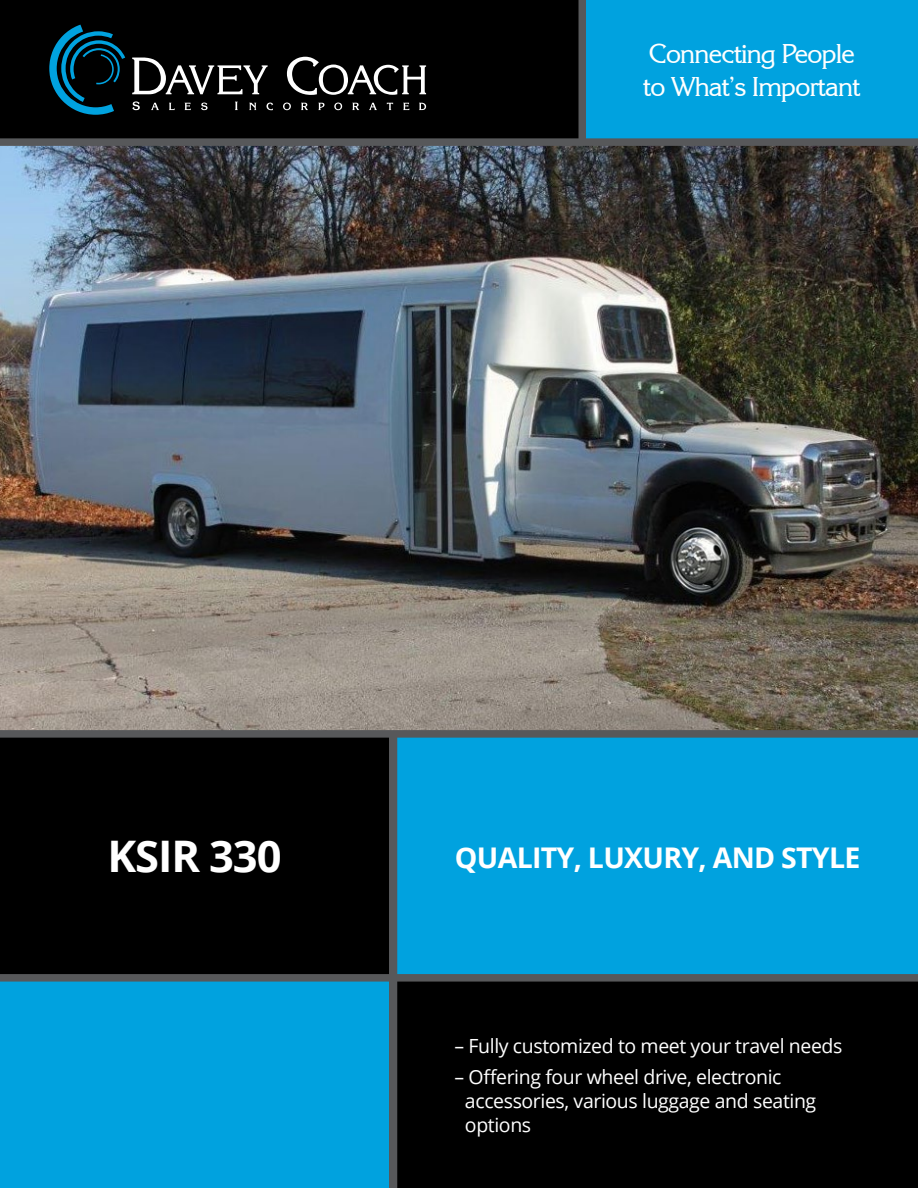
<style>
.page{position:relative;width:918px;height:1188px;background:#fff}
.page>*{position:absolute;margin:0;border:0;box-sizing:border-box;transform-origin:0 0}
.t1{font:700 43.5px "Open Sans";letter-spacing:-.025em;color:#fff}
.t2{font:700 28.5px "Open Sans";letter-spacing:-.025em;color:#fff}
.t3{font:27px "Korinna IT Cby BT";letter-spacing:-.025em;color:#fff}
.t4{font:19.5px/24px "Open Sans";letter-spacing:-.02em;color:#fff}
</style>
<div class="page">
<img style="left:0;top:146px;width:918px;height:584px">
<div style="left:0;top:737px;width:918px;height:451px;background:#000"></div>
<div style="left:392px;top:737px;width:526px;height:241px;background:#00a2df"></div>
<div style="left:0;top:979px;width:392px;height:209px;background:#00a2df"></div>
<div style="left:0;top:974px;width:918px;height:8px;background:#57585a"></div>
<div style="left:0;top:730px;width:918px;height:8px;background:#57585a"></div>
<div style="left:389px;top:733px;width:8px;height:455px;background:#57585a"></div>
<div style="left:0;top:0;width:918px;height:141px;background:#000"></div>
<div style="left:582px;top:0;width:336px;height:141px;background:#00a2df"></div>
<svg style="left:132px;top:57px;width:294px;height:53px"></svg>
<svg style="left:49px;top:25px;width:76px;height:90px"></svg>
<div style="left:579px;top:0;width:7px;height:142px;background:#57585a"></div>
<div style="left:0;top:138px;width:918px;height:8px;background:#57585a"></div>
<p class="t3" style="left:649px;top:37px;width:207px">Connecting People</p>
<p class="t3" style="left:643px;top:70px;width:219px">to What’s Important</p>
<p class="t1" style="left:107px;top:826px;width:176px">KSIR 330</p>
<p class="t2" style="left:455px;top:837px;width:407px">QUALITY, LUXURY, AND STYLE</p>
<p class="t4" style="left:454px;top:1034px;width:390px">– Fully customized to meet your travel needs</p>
<p class="t4" style="left:465px;top:1064px;width:353px;text-indent:-10px">– Offering four wheel drive, electronic accessories, various luggage and seating options</p>
</div>
